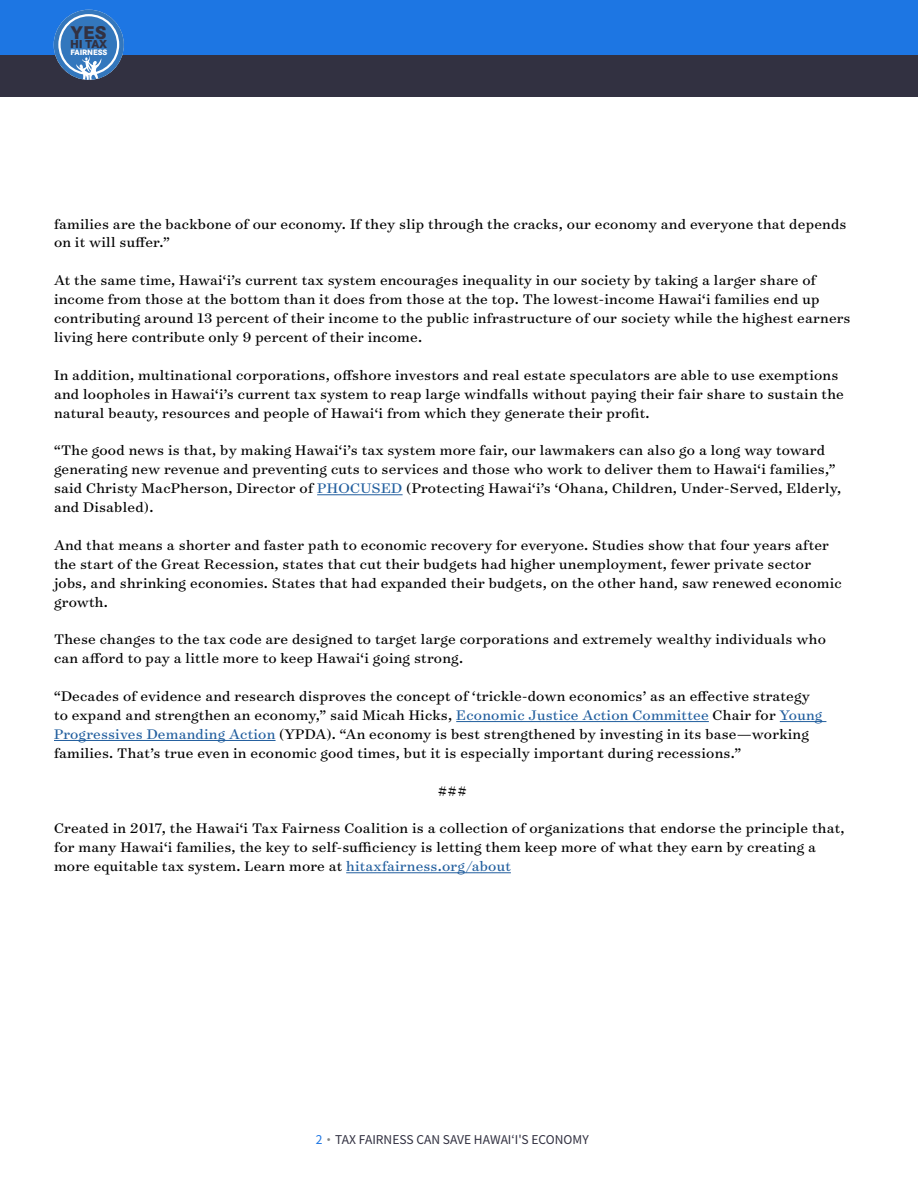
<style>
.page{position:relative;width:918px;height:1188px;background:#fff}
.page>*{position:absolute;margin:0;border:0;box-sizing:border-box;transform-origin:0 0}
.t1{font:800 19.05px "Corporate S Pro";color:#323141}
.t2{font:15.75px/18.9px "Surveyor Text";letter-spacing:.015em;color:#000}
.t3{font:13.5px "Source Sans Variable";color:#323141}
.t4{font:800 12px "Corporate S Pro";color:#323141}
.t5{font:800 8.1px "Corporate S Pro";letter-spacing:-.01em;color:#fff}
.s1{color:#215e9e}
.s2{color:#1d76e3}
.s3{color:#828484}
</style>
<div class="page">
<div style="left:0;top:0;width:918px;height:55px;background:#1d76e3"></div>
<div style="left:0;top:55px;width:918px;height:41px;background:#323141"></div>
<svg style="left:54px;top:10px;width:70px;height:70px"></svg>
<hr style="left:317px;top:494px;width:86px;height:1px;background:#215e9e">
<hr style="left:456px;top:721px;width:253px;height:1px;background:#215e9e">
<hr style="left:780px;top:721px;width:46px;height:1px;background:#215e9e">
<hr style="left:54px;top:740px;width:222px;height:1px;background:#215e9e">
<hr style="left:346px;top:872px;width:165px;height:1px;background:#215e9e">
<p class="t1" style="left:71px;top:17px;width:37px">YES</p>
<p class="t4" style="left:70px;top:34px;width:39px">HI TAX</p>
<p class="t5" style="left:70px;top:46px;width:38px">FAIRNESS</p>
<p class="t2" style="left:54px;top:214px;width:794px">families are the backbone of our economy. If they slip through the cracks, our economy and everyone that depends on it will suffer.”</p>
<p class="t2" style="left:54px;top:270px;width:798px">At the same time, Hawai‘i’s current tax system encourages inequality in our society by taking a larger share of income from those at the bottom than it does from those at the top. The lowest-income Hawai‘i families end up contributing around 13 percent of their income to the public infrastructure of our society while the highest earners living here contribute only 9 percent of their income.</p>
<p class="t2" style="left:54px;top:365px;width:791px">In addition, multinational corporations, offshore investors and real estate speculators are able to use exemptions and loopholes in Hawai‘i’s current tax system to reap large windfalls without paying their fair share to sustain the natural beauty, resources and people of Hawai‘i from which they generate their profit.</p>
<p class="t2" style="left:54px;top:441px;width:789px">“The good news is that, by making Hawai‘i’s tax system more fair, our lawmakers can also go a long way toward generating new revenue and preventing cuts to services and those who work to deliver them to Hawai‘i families,” said Christy MacPherson, Director of <span class="s1">PHOCUSED</span> (Protecting Hawai‘i’s ‘Ohana, Children, Under-Served, Elderly, and Disabled).</p>
<p class="t2" style="left:54px;top:535px;width:789px">And that means a shorter and faster path to economic recovery for everyone. Studies show that four years after the start of the Great Recession, states that cut their budgets had higher unemployment, fewer private sector jobs, and shrinking economies. States that had expanded their budgets, on the other hand, saw renewed economic growth.</p>
<p class="t2" style="left:54px;top:630px;width:773px">These changes to the tax code are designed to target large corporations and extremely wealthy individuals who can afford to pay a little more to keep Hawai‘i going strong.</p>
<p class="t2" style="left:54px;top:686px;width:770px">“Decades of evidence and research disproves the concept of ‘trickle-down economics’ as an effective strategy to expand and strengthen an economy,” said Micah Hicks, <span class="s1">Economic Justice Action Committee</span> Chair for <span class="s1">Young Progressives Demanding Action</span> (YPDA). “An economy is best strengthened by investing in its base—working families. That’s true even in economic good times, but it is especially important during recessions.”</p>
<p class="t2" style="left:438px;top:781px;width:30px">###</p>
<p class="t2" style="left:54px;top:819px;width:792px">Created in 2017, the Hawai‘i Tax Fairness Coalition is a collection of organizations that endorse the principle that, for many Hawai‘i families, the key to self-sufficiency is letting them keep more of what they earn by creating a more equitable tax system. Learn more at <span class="s1">hitaxfairness.org/about</span></p>
<p class="t3" style="left:316px;top:1131px;width:274px"><span class="s2">2</span> <span class="s3">∙</span> TAX FAIRNESS CAN SAVE HAWAI‘I'S ECONOMY</p>
</div>
